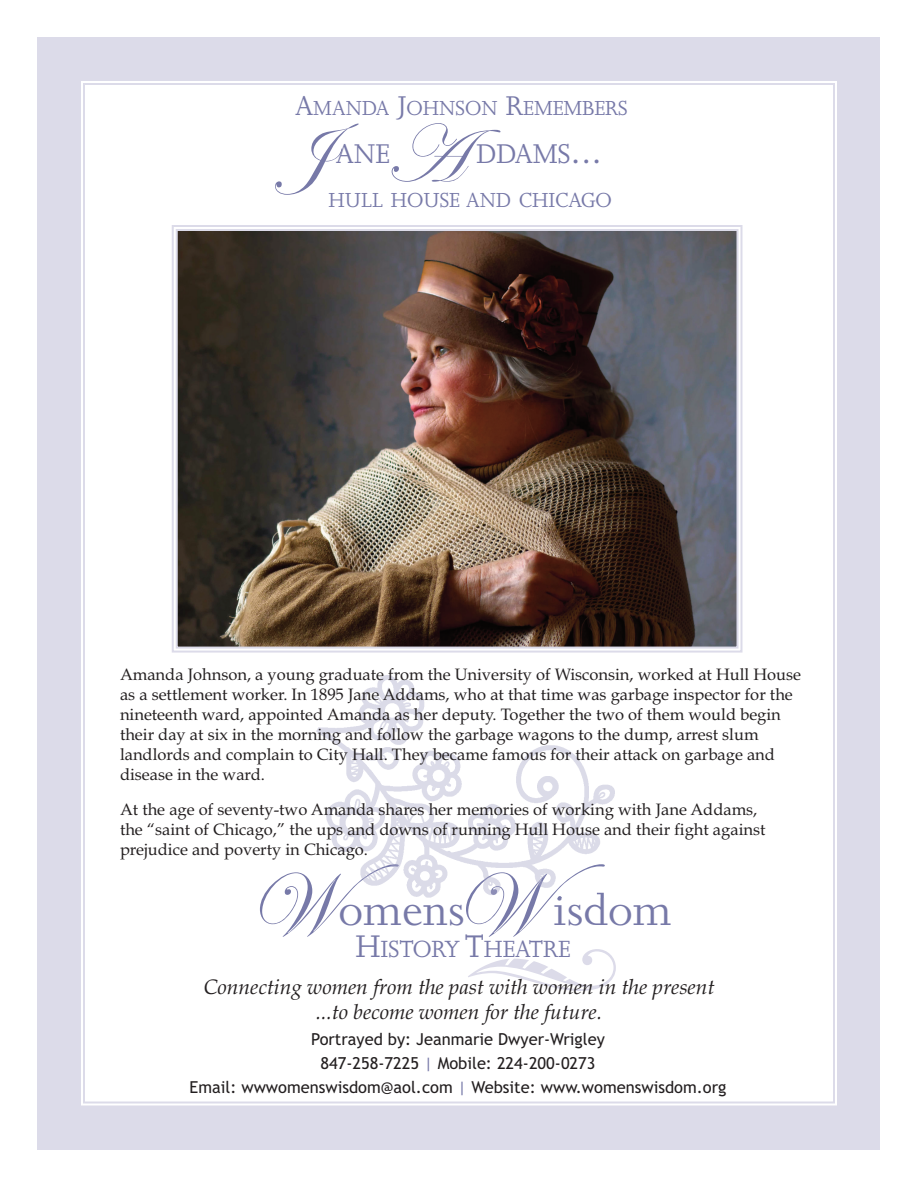
<style>
.page{position:relative;width:918px;height:1188px;background:#fff}
.page>*{position:absolute;margin:0;border:0;box-sizing:border-box;transform-origin:0 0}
.t1{font:108px "Type Embellishments One Plain";color:#dcdbe9}
.t2{font:83.25px "Edwardian Script ITC";color:#7779a8}
.t3{font:48.45px "Joanna";color:#7779a8}
.t4{font:31.2px "Joanna";color:#7779a8}
.t5{font:27px "Joanna";color:#7779a8}
.t6{font:23.4px "Joanna";color:#7779a8}
.t7{font:italic 21px/25.3px "Book Antiqua";color:#231f20;text-align:center}
.t8{font:16.5px/20px "Book Antiqua";color:#231f20}
.t9{font:16.5px/24px "Trebuchet MS";color:#231f20;text-align:center}
.s1{font-size:31.2px}
.s2{font-size:41.55px}
.s3{font-family:"Edwardian Script ITC";font-size:90px}
.s4{font-size:36px}
.s5{color:#7779a8}
</style>
<div class="page">
<div style="left:38px;top:38px;width:842px;height:1112px;background:#dcdbe9"></div>
<div style="left:81px;top:81px;width:756px;height:1025px;background:#fff"></div>
<img style="left:171px;top:224px;width:572px;height:430px">
<img style="left:316px;top:676px;width:298px;height:221px">
<img style="left:316px;top:864px;width:83px;height:33px">
<img style="left:466px;top:864px;width:139px;height:33px">
<img style="left:557px;top:893px;width:47px;height:4px">
<h3 class="t6" style="left:295px;top:100px;width:334px"><span class="s1">A</span>MANDA <span class="s1">J</span>OHNSON <span class="s1">R</span>EMEMBERS</h3>
<h2 class="t2" style="left:384px;top:103px;width:77px">A</h2>
<h2 class="t2" style="left:281px;top:103px;width:48px">J</h2>
<h3 class="t4" style="left:477px;top:142px;width:127px">DDAMS<span class="s2">...</span></h3>
<h3 class="t4" style="left:336px;top:142px;width:56px">ANE</h3>
<h3 class="t6" style="left:329px;top:191px;width:285px">HULL HOUSE AND CHICAGO</h3>
<p class="t8" style="left:120px;top:667px;width:683px">Amanda Johnson, a young graduate from the University of Wisconsin, worked at Hull House as a settlement worker. In 1895 Jane Addams, who at that time was garbage inspector for the nineteenth ward, appointed Amanda as her deputy. Together the two of them would begin their day at six in the morning and follow the garbage wagons to the dump, arrest slum landlords and complain to City Hall. They became famous for their attack on garbage and disease in the ward.</p>
<p class="t8" style="left:120px;top:801px;width:647px">At the age of seventy-two Amanda shares her memories of working with Jane Addams, the “saint of Chicago,” the ups and downs of running Hull House and their fight against prejudice and poverty in Chicago.</p>
<h3 class="t3" style="left:246px;top:893px;width:427px"><span class="s3">W</span>omens<span class="s3">W</span>isdom</h3>
<h3 class="t5" style="left:356px;top:939px;width:217px"><span class="s4">H</span>ISTORY <span class="s4">T</span>HEATRE</h3>
<h1 class="t1" style="left:463px;top:906px;width:160px">}</h1>
<p class="t7" style="left:204px;top:974px;width:512px">Connecting women from the past with women in the present ...to become women for the future.</p>
<p class="t9" style="left:190px;top:1029px;width:538px">Portrayed by: Jeanmarie Dwyer-Wrigley<br>847-258-7225 <span class="s5">|</span> Mobile: 224-200-0273<br>Email: wwwomenswisdom@aol.com <span class="s5">|</span> Website: www.womenswisdom.org</p>
</div>
